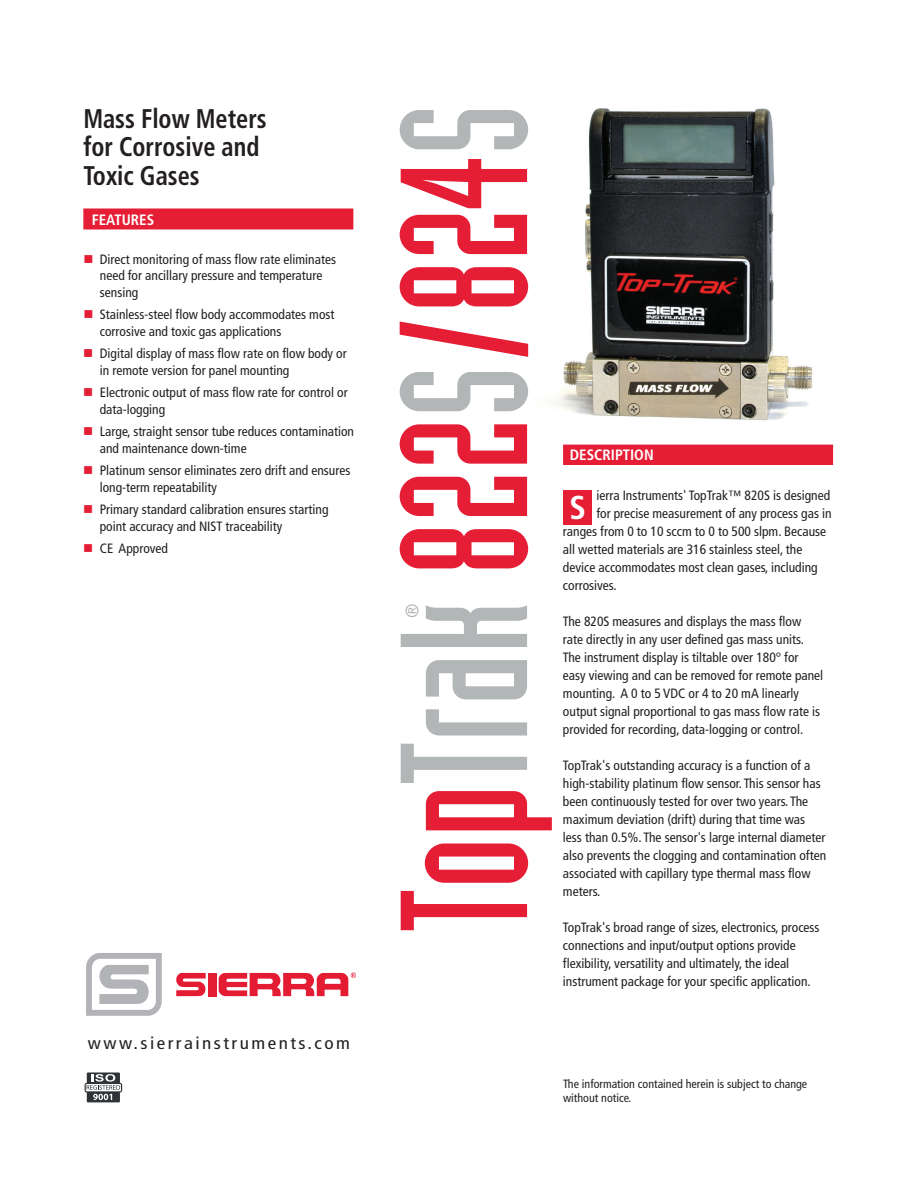
<style>
.page{position:relative;width:918px;height:1188px;background:#fff}
.page>*{position:absolute;margin:0;border:0;box-sizing:border-box;transform-origin:0 0}
.t1{font:177px "Industria Solid";color:#e51d35}
.t2{font:700 condensed 33px "Frutiger";color:#fff}
.t3{font:700 condensed 27px/28.5px "Frutiger";color:#231f20;scale:.9 1}
.t4{font:condensed 18.15px "Frutiger";color:#b3b6b7}
.t5{font:condensed 17.25px "Frutiger";letter-spacing:.13em;color:#231f20;scale:1.11 1}
.t6{font:700 condensed 15px "Frutiger";color:#fff}
.t7{font:condensed 13.5px/18px "Frutiger";color:#231f20}
.t8{font:condensed 12px/14.4px "Frutiger";color:#231f20}
.s1{color:#e51d35}
.s2{color:#b3b6b7}
</style>
<div class="page">
<img style="left:552px;top:108px;width:282px;height:357px">
<div style="left:563px;top:445px;width:270px;height:20px;background:#e51d35"></div>
<div style="left:83px;top:208px;width:270px;height:21px;background:#e51d35;border:2px solid #e51d35"></div>
<div style="left:563px;top:490px;width:29px;height:35px;background:#e51d35"></div>
<div style="left:87px;top:1073px;width:33px;height:29px;background:#2d3336"></div>
<svg style="left:85px;top:1074px;width:37px;height:26px"></svg>
<svg style="left:86px;top:953px;width:76px;height:63px"></svg>
<svg style="left:176px;top:973px;width:30px;height:23px"></svg>
<div style="left:208px;top:973px;width:8px;height:23px;background:#e31c33"></div>
<svg style="left:219px;top:973px;width:137px;height:23px"></svg>
<h3 class="t3" style="left:83px;top:104px;width:205px">Mass Flow Meters for Corrosive and<br>Toxic Gases</h3>
<p class="t6" style="left:92px;top:211px;width:64px">FEATURES</p>
<p class="t7" style="left:100px;top:251px;width:238px;line-height:16.5px;text-indent:-16px"><span class="s1">■</span> Direct monitoring of mass flow rate eliminates need for ancillary pressure and temperature sensing</p>
<p class="t7" style="left:100px;top:306px;width:236px;line-height:16.5px;text-indent:-16px"><span class="s1">■</span> Stainless-steel flow body accommodates most corrosive and toxic gas applications</p>
<p class="t7" style="left:100px;top:345px;width:248px;line-height:16.5px;text-indent:-16px"><span class="s1">■</span> Digital display of mass flow rate on flow body or in remote version for panel mounting</p>
<p class="t7" style="left:100px;top:384px;width:249px;line-height:16.5px;text-indent:-16px"><span class="s1">■</span> Electronic output of mass flow rate for control or data-logging</p>
<p class="t7" style="left:100px;top:423px;width:256px;line-height:16.5px;text-indent:-16px"><span class="s1">■</span> Large, straight sensor tube reduces contamination and maintenance down-time</p>
<p class="t7" style="left:100px;top:462px;width:252px;line-height:16.5px;text-indent:-16px"><span class="s1">■</span> Platinum sensor eliminates zero drift and ensures long-term repeatability</p>
<p class="t7" style="left:100px;top:501px;width:230px;line-height:16.5px;text-indent:-16px"><span class="s1">■</span> Primary standard calibration ensures starting point accuracy and NIST traceability</p>
<p class="t7" style="left:83px;top:540px;width:86px"><span class="s1">■</span> CE Approved</p>
<p class="t5" style="left:88px;top:1033px;width:238px">www.sierrainstruments.com</p>
<h1 class="t1" style="left:368px;top:932px;width:830px;rotate:-90deg">Top<span class="s2">Trak</span> 822<span class="s2">S</span>/824<span class="s2">S</span></h1>
<h3 class="t4" style="left:402px;top:618px;width:16px;rotate:-90deg">®</h3>
<p class="t6" style="left:570px;top:446px;width:85px">DESCRIPTION</p>
<p class="t7" style="left:596px;top:487px;width:235px">ierra Instruments' TopTrak™ 820S is designed</p>
<p class="t7" style="left:596px;top:505px;width:237px">for precise measurement of any process gas in</p>
<p class="t7" style="left:563px;top:523px;width:265px">ranges from 0 to 10 sccm to 0 to 500 slpm. Because</p>
<p class="t7" style="left:563px;top:541px;width:241px">all wetted materials are 316 stainless steel, the</p>
<p class="t7" style="left:563px;top:559px;width:256px">device accommodates most clean gases, including</p>
<p class="t7" style="left:563px;top:577px;width:55px">corrosives.</p>
<p class="t7" style="left:563px;top:613px;width:262px">The 820S measures and displays the mass flow rate directly in any user defined gas mass units.<br>The instrument display is tiltable over 180° for easy viewing and can be removed for remote panel mounting. A 0 to 5 VDC or 4 to 20 mA linearly output signal proportional to gas mass flow rate is provided for recording, data-logging or control.</p>
<p class="t7" style="left:563px;top:757px;width:265px">TopTrak's outstanding accuracy is a function of a high-stability platinum flow sensor. This sensor has been continuously tested for over two years. The maximum deviation (drift) during that time was less than 0.5%. The sensor's large internal diameter also prevents the clogging and contamination often associated with capillary type thermal mass flow meters.</p>
<p class="t7" style="left:563px;top:919px;width:258px">TopTrak's broad range of sizes, electronics, process connections and input/output options provide flexibility, versatility and ultimately, the ideal instrument package for your specific application.</p>
<h2 class="t2" style="left:569px;top:488px;width:18px">S</h2>
<p class="t8" style="left:563px;top:1076px;width:246px">The information contained herein is subject to change without notice.</p>
</div>
